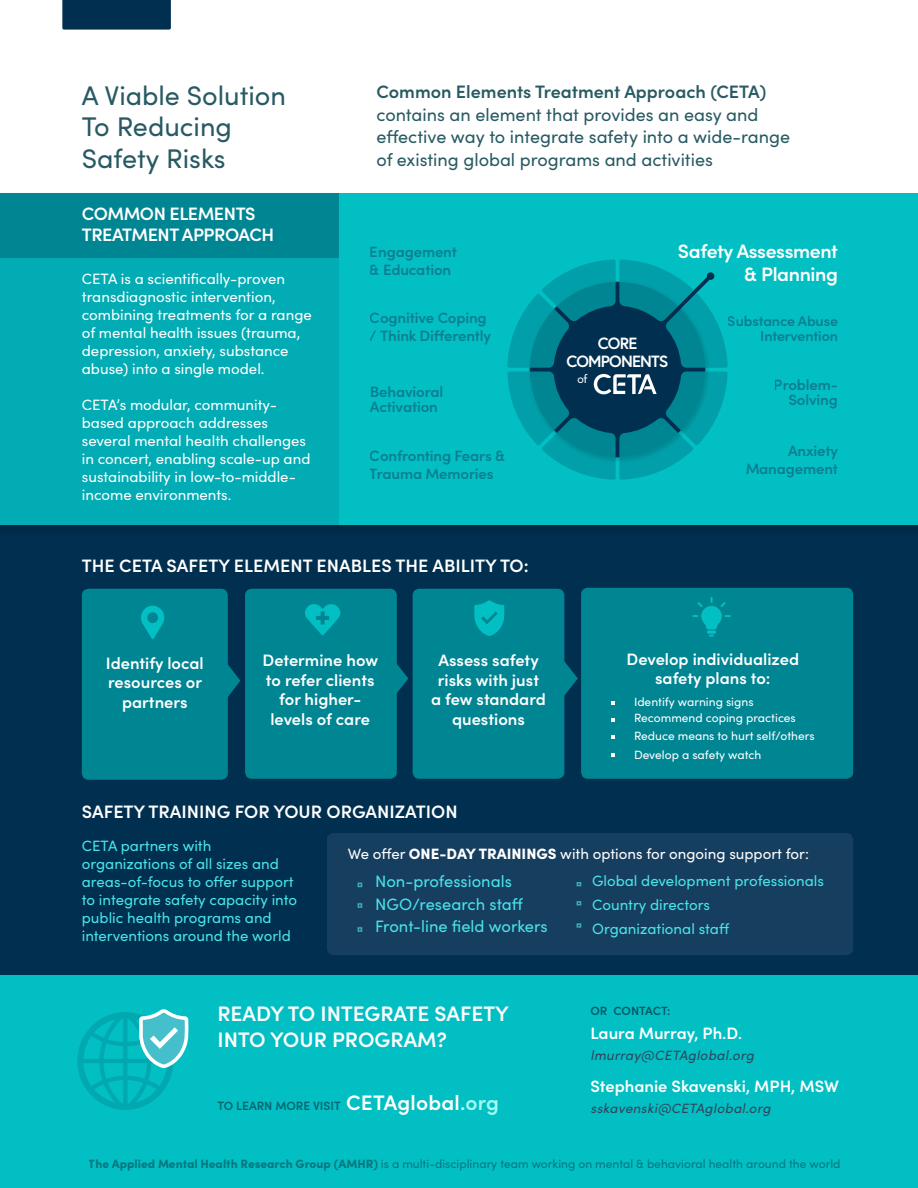
<style>
.page{position:relative;width:918px;height:1188px;background:#fff}
.page>*{position:absolute;margin:0;border:0;box-sizing:border-box;transform-origin:0 0}
.t1{font:27px/31.5px "Sofia Pro";color:#285a63}
.t2{font:600 21px/25.5px "Sofia Pro";color:#fefefe}
.t3{font:600 19.5px/22.5px "Sofia Pro";letter-spacing:-.02em;color:#fff;text-align:right}
.t4{font:18px/22.5px "Sofia Pro";color:#285a63}
.t5{font:600 18px "Sofia Pro";color:#fff}
.t6{font:600 18px "Sofia Pro";color:#285a63}
.t7{font:600 18px/21px "Sofia Pro";letter-spacing:-.025em;color:#fff}
.t8{font:600 16.5px/19.5px "Sofia Pro";color:#fff;text-align:center}
.t9{font:16.5px/22.5px "Sofia Pro";color:#49e3e9}
.t10{font:700 16.2px/18.1px "Europa";letter-spacing:-.05em;color:#fff;text-align:center}
.t11{font:15px/18px "Sofia Pro";color:#fff}
.t12{font:15px/18px "Sofia Pro";color:#49e3e9}
.t13{font:600 15px/18px "Sofia Pro";letter-spacing:-.01em;color:#163e5f}
.t14{font:600 14.25px/15px "Sofia Pro";letter-spacing:-.01em;color:#163e5f;text-align:right}
.t15{font:italic 13.5px "Sofia Pro";color:#2f465b}
.t16{font:12px "Sofia Pro";color:#05656f}
.t17{font:12px/17.5px "Sofia Pro";color:#fff}
.t18{font:600 12px "Sofia Pro";color:#05656f}
.t19{font:600 12px "Sofia Pro";color:#055963}
.t20{font:11.85px "Europa";color:#fff}
.s1{font-weight:900}
.s2{font-size:15px}
.s3{font-size:21px;color:#fff}
.s4{font-size:21px;color:#a2fcf2}
</style>
<div class="page">
<div style="left:0;top:495px;width:918px;height:492px;background:#002f4f"></div>
<div style="left:0;top:975px;width:918px;height:213px;background:#02bfc4"></div>
<div style="left:327px;top:833px;width:526px;height:122px;background:#163e5f;border-radius:7px"></div>
<div style="left:581px;top:588px;width:272px;height:191px;background:#008593;border-radius:7px"></div>
<div style="left:0;top:190px;width:918px;height:348px;background:#000;opacity:.2"></div>
<div style="left:0;top:194px;width:918px;height:331px;background:#02bfc4"></div>
<div style="left:0;top:224px;width:339px;height:301px;background:#01acb4"></div>
<div style="left:0;top:194px;width:339px;height:64px;background:#008593"></div>
<div style="left:62px;top:0;width:109px;height:30px;background:#002f4f"></div>
<svg style="left:692px;top:597px;width:39px;height:40px"></svg>
<div style="left:413px;top:589px;width:151px;height:190px;background:#008593;border-radius:7px"></div>
<svg style="left:611px;top:718px;width:4px;height:3px"></svg>
<svg style="left:611px;top:735px;width:4px;height:3px"></svg>
<svg style="left:611px;top:701px;width:4px;height:3px"></svg>
<svg style="left:611px;top:753px;width:4px;height:4px"></svg>
<div style="left:245px;top:589px;width:152px;height:190px;background:#008593;border-radius:7px"></div>
<svg style="left:396px;top:652px;width:12px;height:53px"></svg>
<svg style="left:305px;top:604px;width:36px;height:31px"></svg>
<svg style="left:474px;top:600px;width:30px;height:36px"></svg>
<div style="left:82px;top:589px;width:146px;height:191px;background:#008593;border-radius:7px"></div>
<svg style="left:141px;top:605px;width:23px;height:34px"></svg>
<svg style="left:227px;top:654px;width:13px;height:53px"></svg>
<svg style="left:564px;top:652px;width:14px;height:53px"></svg>
<svg style="left:507px;top:260px;width:221px;height:220px"></svg>
<svg style="left:358px;top:883px;width:4px;height:4px"></svg>
<svg style="left:358px;top:903px;width:4px;height:5px"></svg>
<svg style="left:358px;top:927px;width:4px;height:5px"></svg>
<svg style="left:577px;top:882px;width:4px;height:4px"></svg>
<svg style="left:577px;top:901px;width:4px;height:4px"></svg>
<svg style="left:577px;top:923px;width:4px;height:5px"></svg>
<svg style="left:77px;top:1009px;width:112px;height:101px"></svg>
<h1 class="t1" style="left:82px;top:78px;width:206px">A Viable Solution<br>To Reducing<br>Safety Risks</h1>
<p class="t6" style="left:376px;top:79px;width:391px">Common Elements Treatment Approach (CETA)</p>
<p class="t4" style="left:376px;top:102px;width:415px">contains an element that provides an easy and effective way to integrate safety into a wide-range of existing global programs and activities</p>
<p class="t7" style="left:82px;top:202px;width:194px">COMMON ELEMENTS<br>TREATMENT APPROACH</p>
<p class="t11" style="left:82px;top:269px;width:232px">CETA is a scientifically-proven transdiagnostic intervention, combining treatments for a range of mental health issues (trauma, depression, anxiety, substance abuse) into a single model.</p>
<p class="t11" style="left:82px;top:395px;width:230px">CETA’s modular, community&shy;based approach addresses several mental health challenges in concert, enabling scale-up and sustainability in low-to-middle&shy;income environments.</p>
<p class="t13" style="left:370px;top:241px;width:89px">Engagement &amp; Education</p>
<p class="t13" style="left:370px;top:307px;width:123px">Cognitive Coping / Think Differently</p>
<p class="t13" style="left:370px;top:383px;width:75px;line-height:15px">Behavioral<br>Activation</p>
<p class="t13" style="left:370px;top:445px;width:137px">Confronting Fears &amp;<br>Trauma Memories</p>
<p class="t5" style="left:82px;top:553px;width:448px">THE CETA SAFETY ELEMENT ENABLES THE ABILITY TO:</p>
<h3 class="t3" style="left:678px;top:239px;width:162px">Safety Assessment &amp; Planning</h3>
<p class="t10" style="left:566px;top:334px;width:104px">CORE<br>COMPONENTS</p>
<p class="t20" style="left:578px;top:371px;width:11px">of</p>
<p class="t14" style="left:728px;top:312px;width:112px">Substance Abuse<br>Intervention</p>
<p class="t13" style="left:774px;top:376px;width:66px;line-height:15px;text-align:right">Problem-<br>Solving</p>
<p class="t13" style="left:746px;top:441px;width:94px;text-align:right">Anxiety<br>Management</p>
<p class="t8" style="left:106px;top:652px;width:99px">Identify local resources or partners</p>
<p class="t8" style="left:263px;top:650px;width:117px">Determine how to refer clients for higher&shy;levels of care</p>
<p class="t8" style="left:431px;top:650px;width:116px">Assess safety risks with just a few standard questions</p>
<p class="t5" style="left:82px;top:798px;width:377px">SAFETY TRAINING FOR YOUR ORGANIZATION</p>
<p class="t8" style="left:627px;top:648px;width:174px">Develop individualized safety plans to:</p>
<p class="t17" style="left:634px;top:692px;width:121px">Identify warning signs</p>
<p class="t17" style="left:634px;top:709px;width:182px">Recommend coping practices<br>Reduce means to hurt self/others</p>
<p class="t17" style="left:634px;top:746px;width:129px">Develop a safety watch</p>
<p class="t12" style="left:82px;top:836px;width:217px">CETA partners with organizations of all sizes and areas-of-focus to offer support to integrate safety capacity into public health programs and interventions around the world</p>
<p class="t11" style="left:348px;top:844px;width:463px">We offer <span class="s1">ONE-DAY TRAININGS</span> with options for ongoing support for:</p>
<p class="t9" style="left:375px;top:869px;width:174px">Non-professionals<br>NGO/research staff<br>Front-line field workers</p>
<p class="t12" style="left:592px;top:868px;width:233px;line-height:24px">Global development professionals<br>Country directors<br>Organizational staff</p>
<h2 class="t2" style="left:217px;top:1000px;width:293px">READY TO INTEGRATE SAFETY<br>INTO YOUR PROGRAM?</h2>
<p class="t19" style="left:591px;top:1002px;width:81px">OR CONTACT:</p>
<p class="t8" style="left:591px;top:1022px;width:153px">Laura Murray, Ph.D<span class="s2">.</span></p>
<p class="t15" style="left:591px;top:1045px;width:168px">lmurray@CETAglobal.org</p>
<p class="t8" style="left:591px;top:1076px;width:250px">Stephanie Skavenski, MPH, MSW</p>
<p class="t15" style="left:591px;top:1099px;width:185px">sskavenski@CETAglobal.org</p>
<p class="t18" style="left:217px;top:1097px;width:283px">TO LEARN MORE VISIT <span class="s3">CETAglobal</span><span class="s4">.org</span></p>
<p class="t16" style="left:89px;top:1155px;width:753px"><span class="s1">The Applied Mental Health Research Group (AMHR)</span> is a multi-disciplinary team working on mental &amp; behavioral health around the world</p>
</div>
